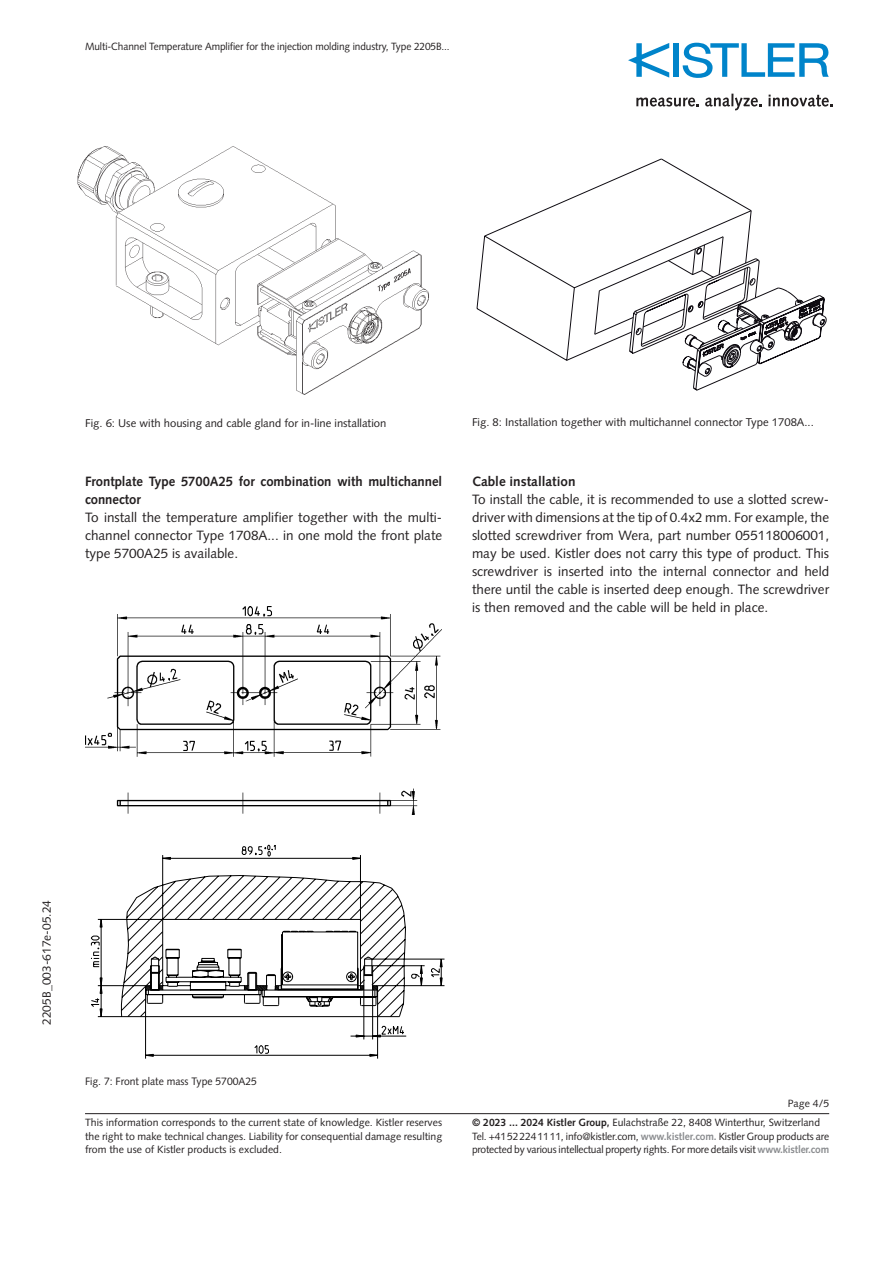
<style>
.page{position:relative;width:893px;height:1263px;background:#fff}
.page>*{position:absolute;margin:0;border:0;box-sizing:border-box;transform-origin:0 0}
._0_00_Body{font:13.5px/18px "Syntax LT Std";color:#231f20;text-align:justify}
._2_00_U-Titel{font:700 13.5px/18px "Syntax LT Std";letter-spacing:-.005em;color:#231f20}
.t1{font:12px "Syntax LT Std";color:#231f20}
._4_00_Legende{font:11.25px "Syntax LT Std";color:#231f20}
._4_00_Legende-2{font:10.8px "Syntax LT Std";color:#231f20;scale:.96 1}
.t2{font:10.5px/13.5px "Syntax LT Std";letter-spacing:-.01em;color:#231f20}
.t3{font:10.5px "Syntax LT Std";letter-spacing:-.01em;color:#231f20;scale:.96 1}
.s1{font-weight:700}
.s2{font-weight:700;color:#8a8c8f}
</style>
<div class="page">
<hr style="left:85px;top:1113px;width:744px;height:1px;background:#231f20">
<div style="left:673px;top:43px;width:6px;height:34px;background:#0084ca"></div>
<svg style="left:683px;top:43px;width:146px;height:35px"></svg>
<svg style="left:628px;top:43px;width:41px;height:35px"></svg>
<svg style="left:636px;top:98px;width:63px;height:9px"></svg>
<svg style="left:705px;top:94px;width:57px;height:16px"></svg>
<svg style="left:768px;top:95px;width:65px;height:12px"></svg>
<img style="left:77px;top:146px;width:352px;height:249px">
<img style="left:85px;top:607px;width:356px;height:207px">
<svg style="left:484px;top:210px;width:82px;height:151px"></svg>
<svg style="left:566px;top:158px;width:261px;height:233px"></svg>
<svg style="left:91px;top:935px;width:7px;height:32px"></svg>
<svg style="left:91px;top:985px;width:7px;height:32px"></svg>
<svg style="left:241px;top:844px;width:35px;height:11px"></svg>
<svg style="left:98px;top:855px;width:347px;height:204px"></svg>
<svg style="left:121px;top:918px;width:279px;height:99px"></svg>
<p class="t3" style="left:85px;top:41px;width:381px">Multi-Channel Temperature Amplifier for the injection molding industry, Type 2205B...</p>
<p class="_4_00_Legende" style="left:85px;top:416px;width:303px">Fig. 6: Use with housing and cable gland for in-line installation</p>
<p class="_2_00_U-Titel" style="left:85px;top:472px;width:359px">Frontplate Type 5700A25 for combination with multichannel connector</p>
<p class="_0_00_Body" style="left:85px;top:508px;width:359px">To install the temperature amplifier together with the multi&shy;channel connector Type 1708A... in one mold the front plate type 5700A25 is available.</p>
<p class="_4_00_Legende" style="left:472px;top:416px;width:343px">Fig. 8: Installation together with multichannel connector Type 1708A...</p>
<p class="_2_00_U-Titel" style="left:472px;top:472px;width:105px">Cable installation</p>
<p class="_0_00_Body" style="left:472px;top:490px;width:359px">To install the cable, it is recommended to use a slotted screw&shy;driver with dimensions at the tip of 0.4x2 mm. For example, the slotted screwdriver from Wera, part number 055118006001, may be used. Kistler does not carry this type of product. This screwdriver is inserted into the internal connector and held there until the cable is inserted deep enough. The screwdriver is then removed and the cable will be held in place.</p>
<p class="t1" style="left:39px;top:1025px;width:126px;rotate:-90deg">2205B_003-617e-05.24</p>
<p class="_4_00_Legende-2" style="left:85px;top:1075px;width:181px">Fig. 7: Front plate mass Type 5700A25</p>
<p class="t2" style="left:85px;top:1116px;width:359px;text-align:justify">This information corresponds to the current state of knowledge. Kistler reserves the right to make technical changes. Liability for consequential damage resulting from the use of Kistler products is excluded.</p>
<p class="t2" style="left:788px;top:1097px;width:43px">Page 4/5</p>
<p class="t2" style="left:472px;top:1116px;width:359px"><span class="s1">© 2023 ... 2024 Kistler Group,</span> Eulachstraße 22, 8408 Winterthur, Switzerland<br>Tel. +41 52 224 11 11, info@kistler.com, <span class="s2">www.kistler.com.</span> Kistler Group products are protected by various intellectual property rights. For more details visit <span class="s2">www.kistler.com</span></p>
</div>
